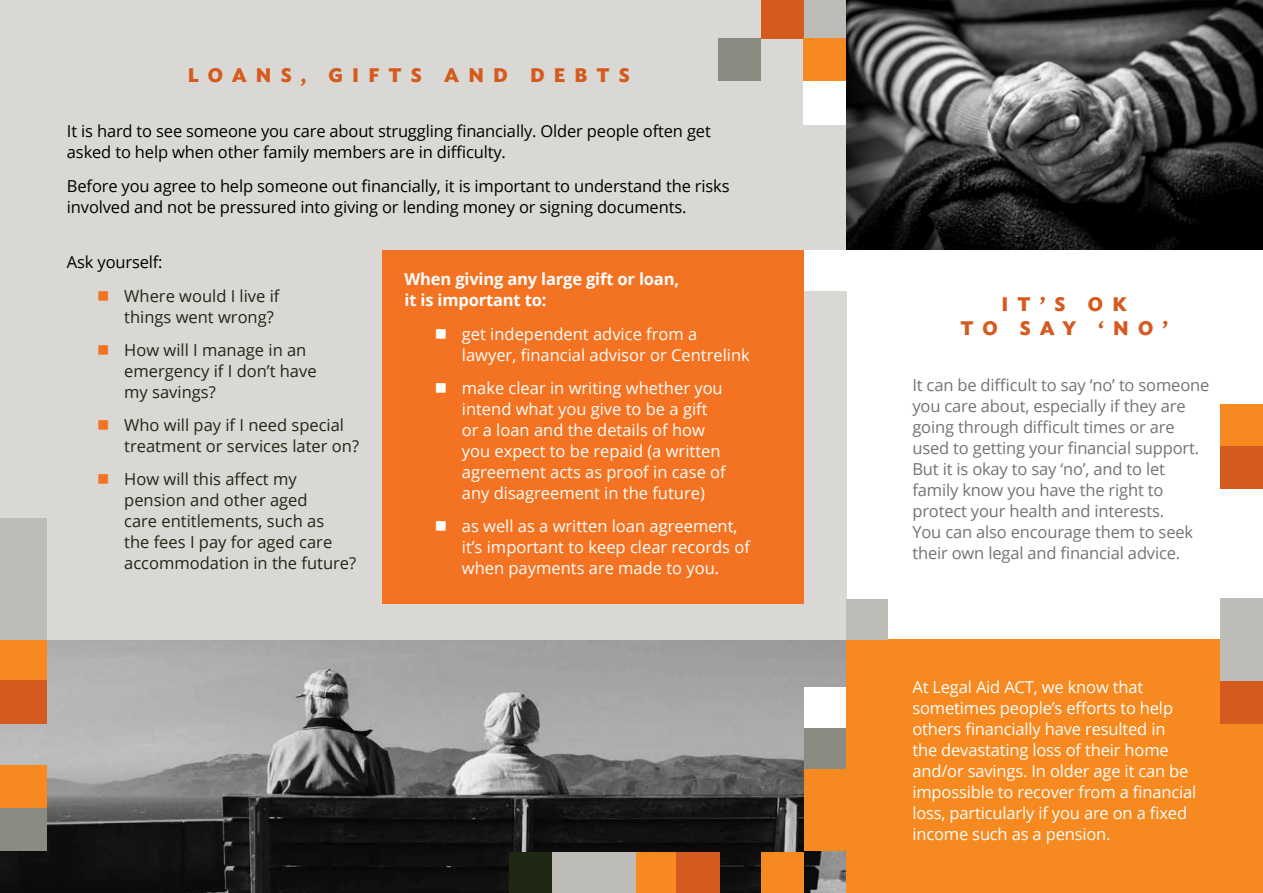
<style>
.page{position:relative;width:1263px;height:893px;background:#fff}
.page>*{position:absolute;margin:0;border:0;box-sizing:border-box;transform-origin:0 0}
.t1{font:700 19.5px/24px "Ideal Sans";letter-spacing:.47em;color:#d55a1d;text-align:center}
.t2{font:16.5px/21px "Open Sans";color:#fff}
.t3{font:16.5px/21px "Open Sans";letter-spacing:-.01em;color:#767272}
.t4{font:16.5px/21px "Open Sans";letter-spacing:-.01em;color:#000}
.t5{font:16.5px/21px "Open Sans";color:#1f2815}
.t6{font:700 16.5px/21px "Open Sans";letter-spacing:-.01em;color:#fff}
.s1{color:#f47322}
</style>
<div class="page">
<img style="left:0;top:640px;width:846px;height:253px">
<div style="left:0;top:0;width:846px;height:640px;background:#d9d8d4"></div>
<div style="left:382px;top:250px;width:422px;height:353px;background:#f47322"></div>
<div style="left:1220px;top:404px;width:43px;height:42px;background:#f6891f"></div>
<div style="left:1220px;top:446px;width:43px;height:43px;background:#d55a1d"></div>
<div style="left:804px;top:0;width:42px;height:38px;background:#bdbcb6"></div>
<div style="left:761px;top:0;width:43px;height:38px;background:#d55a1d"></div>
<div style="left:804px;top:38px;width:42px;height:43px;background:#f6891f"></div>
<div style="left:719px;top:38px;width:42px;height:43px;background:#8c8b81"></div>
<div style="left:804px;top:81px;width:42px;height:43px;background:#fff"></div>
<div style="left:846px;top:640px;width:417px;height:253px;background:#f6891f"></div>
<div style="left:551px;top:852px;width:85px;height:41px;background:#bdbcb6"></div>
<div style="left:804px;top:768px;width:42px;height:83px;background:#f6891f"></div>
<div style="left:509px;top:852px;width:42px;height:41px;background:#1f2815"></div>
<div style="left:761px;top:852px;width:43px;height:41px;background:#f6891f"></div>
<div style="left:636px;top:852px;width:42px;height:41px;background:#f6891f"></div>
<div style="left:676px;top:852px;width:43px;height:41px;background:#d55a1d"></div>
<div style="left:804px;top:728px;width:42px;height:40px;background:#8c8b81"></div>
<div style="left:0;top:519px;width:47px;height:121px;background:#bdbcb6"></div>
<div style="left:0;top:808px;width:47px;height:42px;background:#8c8b81"></div>
<div style="left:0;top:765px;width:47px;height:43px;background:#f6891f"></div>
<div style="left:0;top:640px;width:47px;height:42px;background:#f6891f"></div>
<div style="left:0;top:680px;width:47px;height:44px;background:#d55a1d"></div>
<img style="left:846px;top:0;width:417px;height:250px">
<div style="left:804px;top:687px;width:42px;height:41px;background:#fff"></div>
<div style="left:846px;top:599px;width:42px;height:41px;background:#bdbcb6"></div>
<div style="left:804px;top:250px;width:48px;height:40px;background:#fff"></div>
<div style="left:1220px;top:598px;width:43px;height:83px;background:#bdbcb6"></div>
<div style="left:1220px;top:681px;width:43px;height:43px;background:#d55a1d"></div>
<p class="t1" style="left:188px;top:62px;width:443px">LOANS, GIFTS AND DEBTS</p>
<p class="t4" style="left:67px;top:121px;width:645px">It is hard to see someone you care about struggling financially. Older people often get asked to help when other family members are in difficulty.</p>
<p class="t4" style="left:67px;top:175px;width:664px">Before you agree to help someone out financially, it is important to understand the risks involved and not be pressured into giving or lending money or signing documents.</p>
<p class="t4" style="left:67px;top:251px;width:97px">Ask yourself:</p>
<p class="t5" style="left:124px;top:285px;width:157px;text-indent:-27px"><span class="s1">■</span> Where would I live if things went wrong?</p>
<p class="t5" style="left:124px;top:339px;width:194px;text-indent:-27px"><span class="s1">■</span> How will I manage in an emergency if I don’t have my savings?</p>
<p class="t5" style="left:124px;top:414px;width:236px;text-indent:-27px"><span class="s1">■</span> Who will pay if I need special treatment or services later on?</p>
<p class="t5" style="left:124px;top:468px;width:234px;text-indent:-27px"><span class="s1">■</span> How will this affect my pension and other aged<br>care entitlements, such as<br>the fees I pay for aged care accommodation in the future?</p>
<p class="t6" style="left:404px;top:268px;width:276px">When giving any large gift or loan, it is important to:</p>
<p class="t2" style="left:462px;top:323px;width:290px;text-indent:-27px">■ get independent advice from a lawyer, financial advisor or Centrelink</p>
<p class="t2" style="left:462px;top:377px;width:265px;text-indent:-27px">■ make clear in writing whether you intend what you give to be a gift or a loan and the details of how you expect to be repaid (a written agreement acts as proof in case of any disagreement in the future)</p>
<p class="t2" style="left:462px;top:515px;width:290px;text-indent:-27px">■ as well as a written loan agreement, it’s important to keep clear records of when payments are made to you.</p>
<p class="t1" style="left:960px;top:291px;width:209px">IT’S OK<br>TO SAY ‘NO’</p>
<p class="t3" style="left:912px;top:374px;width:298px">It can be difficult to say ‘no’ to someone you care about, especially if they are going through difficult times or are used to getting your financial support.<br>But it is okay to say ‘no’, and to let family know you have the right to protect your health and interests.<br>You can also encourage them to seek their own legal and financial advice.</p>
<p class="t2" style="left:912px;top:676px;width:285px">At Legal Aid ACT, we know that sometimes people’s efforts to help others financially have resulted in<br>the devastating loss of their home and/or savings. In older age it can be impossible to recover from a financial loss, particularly if you are on a fixed income such as a pension.</p>
</div>
